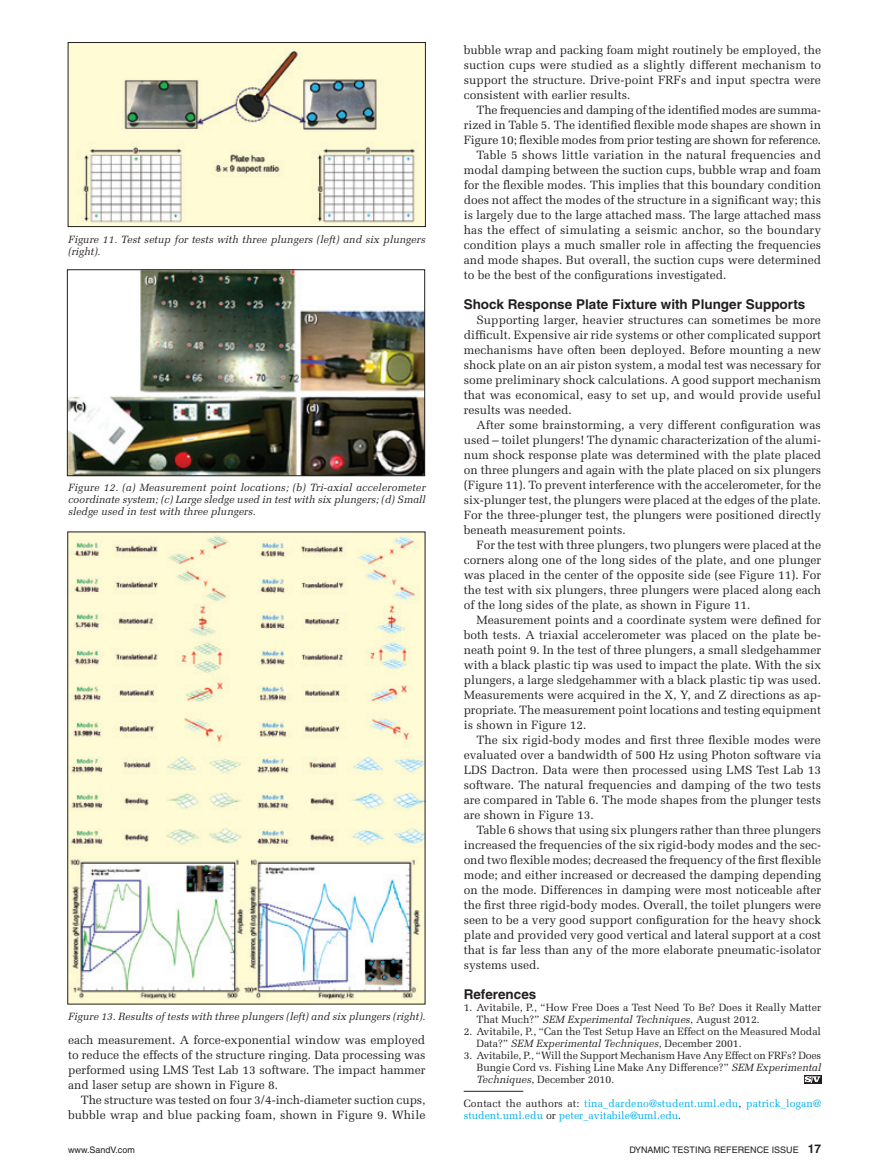
<style>
.page{position:relative;width:878px;height:1175px;background:#fff}
.page>*{position:absolute;margin:0;border:0;box-sizing:border-box;transform-origin:0 0}
.t1{font:700 13.5px "Helvetica";color:#231f20}
.t2{font:12px/15px "Melior";color:#231f20;text-align:justify}
.t3{font:10.5px/12px "Melior";color:#231f20}
.t4{font:italic 10.5px/12px "Melior";color:#231f20}
.t5{font:10.5px/12px "Melior";letter-spacing:.01em;color:#00aeef}
.t6{font:9px "Helvetica";color:#231f20}
.s1{font-style:italic}
.s2{color:#231f20}
.s3{font-weight:700;font-size:12px}
</style>
<div class="page">
<img style="left:69px;top:533px;width:354px;height:469px">
<svg style="left:804px;top:1075px;width:16px;height:9px"></svg>
<hr style="left:463px;top:1090px;width:60px;height:1px;background:#231f20">
<img style="left:70px;top:44px;width:354px;height:181px">
<div style="left:68px;top:42px;width:358px;height:185px;border:1px solid #231f20"></div>
<img style="left:69px;top:271px;width:354px;height:203px">
<div style="left:67px;top:269px;width:358px;height:207px;border:1px solid #231f20"></div>
<p class="t4" style="left:68px;top:233px;width:359px">Figure 11. Test setup for tests with three plungers (left) and six plungers (right).</p>
<p class="t4" style="left:68px;top:482px;width:359px;text-align:justify">Figure 12. (a) Measurement point locations; (b) Tri-axial accelerometer coordinate system; (c) Large sledge used in test with six plungers; (d) Small sledge used in test with three plungers.</p>
<p class="t4" style="left:68px;top:1010px;width:359px">Figure 13. Results of tests with three plungers (left) and six plungers (right).</p>
<p class="t2" style="left:68px;top:1032px;width:359px">each measurement. A force-exponential window was employed to reduce the effects of the structure ringing. Data processing was performed using LMS Test Lab 13 software. The impact hammer and laser setup are shown in Figure 8.</p>
<p class="t2" style="left:68px;top:1092px;width:359px;text-align:right">The structure was tested on four 3/4-inch-diameter suction cups, bubble wrap and blue packing foam, shown in Figure 9. While</p>
<p class="t2" style="left:463px;top:42px;width:359px">bubble wrap and packing foam might routinely be employed, the suction cups were studied as a slightly different mechanism to support the structure. Drive-point FRFs and input spectra were consistent with earlier results.</p>
<p class="t2" style="left:476px;top:102px;width:346px">The frequencies and damping of the identified modes are summa-</p>
<p class="t2" style="left:463px;top:117px;width:359px">rized in Table 5. The identified flexible mode shapes are shown in</p>
<p class="t2" style="left:463px;top:132px;width:359px">Figure 10; flexible modes from prior testing are shown for reference.</p>
<p class="t2" style="left:476px;top:147px;width:346px">Table 5 shows little variation in the natural frequencies and</p>
<p class="t2" style="left:463px;top:162px;width:359px">modal damping between the suction cups, bubble wrap and foam</p>
<p class="t2" style="left:463px;top:177px;width:359px">for the flexible modes. This implies that this boundary condition</p>
<p class="t2" style="left:463px;top:192px;width:359px">does not affect the modes of the structure in a significant way; this</p>
<p class="t2" style="left:463px;top:207px;width:359px">is largely due to the large attached mass. The large attached mass</p>
<p class="t2" style="left:463px;top:222px;width:359px">has the effect of simulating a seismic anchor, so the boundary</p>
<p class="t2" style="left:463px;top:237px;width:359px">condition plays a much smaller role in affecting the frequencies</p>
<p class="t2" style="left:463px;top:252px;width:359px">and mode shapes. But overall, the suction cups were determined</p>
<p class="t2" style="left:463px;top:267px;width:264px">to be the best of the configurations investigated.</p>
<p class="t1" style="left:463px;top:296px;width:343px">Shock Response Plate Fixture with Plunger Supports</p>
<p class="t2" style="left:463px;top:312px;width:359px;text-indent:13px">Supporting larger, heavier structures can sometimes be more difficult. Expensive air ride systems or other complicated support mechanisms have often been deployed. Before mounting a new shock plate on an air piston system, a modal test was necessary for some preliminary shock calculations. A good support mechanism that was economical, easy to set up, and would provide useful results was needed.</p>
<p class="t2" style="left:463px;top:417px;width:359px;text-indent:13px">After some brainstorming, a very different configuration was used – toilet plungers! The dynamic characterization of the alumi&shy;num shock response plate was determined with the plate placed on three plungers and again with the plate placed on six plungers (Figure 11). To prevent interference with the accelerometer, for the six-plunger test, the plungers were placed at the edges of the plate.<br>For the three-plunger test, the plungers were positioned directly beneath measurement points.</p>
<p class="t2" style="left:463px;top:537px;width:359px;text-indent:13px">For the test with three plungers, two plungers were placed at the corners along one of the long sides of the plate, and one plunger was placed in the center of the opposite side (see Figure 11). For the test with six plungers, three plungers were placed along each of the long sides of the plate, as shown in Figure 11.</p>
<p class="t2" style="left:463px;top:612px;width:359px;text-indent:13px">Measurement points and a coordinate system were defined for both tests. A triaxial accelerometer was placed on the plate be&shy;neath point 9. In the test of three plungers, a small sledgehammer with a black plastic tip was used to impact the plate. With the six plungers, a large sledgehammer with a black plastic tip was used.<br>Measurements were acquired in the X, Y, and Z directions as ap&shy;propriate. The measurement point locations and testing equipment is shown in Figure 12.</p>
<p class="t2" style="left:463px;top:732px;width:359px;text-indent:13px">The six rigid-body modes and first three flexible modes were evaluated over a bandwidth of 500 Hz using Photon software via LDS Dactron. Data were then processed using LMS Test Lab 13 software. The natural frequencies and damping of the two tests are compared in Table 6. The mode shapes from the plunger tests are shown in Figure 13.</p>
<p class="t2" style="left:463px;top:822px;width:359px;text-indent:13px">Table 6 shows that using six plungers rather than three plungers increased the frequencies of the six rigid-body modes and the sec&shy;ond two flexible modes; decreased the frequency of the first flexible mode; and either increased or decreased the damping depending on the mode. Differences in damping were most noticeable after the first three rigid-body modes. Overall, the toilet plungers were seen to be a very good support configuration for the heavy shock plate and provided very good vertical and lateral support at a cost that is far less than any of the more elaborate pneumatic-isolator systems used.</p>
<p class="t1" style="left:463px;top:986px;width:74px">References</p>
<p class="t3" style="left:476px;top:1001px;width:346px;text-indent:-13px">1. Avitabile, P., “How Free Does a Test Need To Be? Does it Really Matter<br>That Much?” <span class="s1">SEM Experimental Techniques</span>, August 2012.</p>
<p class="t3" style="left:476px;top:1025px;width:346px;text-indent:-13px">2. Avitabile, P., “Can the Test Setup Have an Effect on the Measured Modal<br>Data?” <span class="s1">SEM Experimental Techniques</span>, December 2001.</p>
<p class="t3" style="left:476px;top:1049px;width:346px;text-align:justify;text-indent:-13px">3. Avitabile, P., “Will the Support Mechanism Have Any Effect on FRFs? Does Bungie Cord vs. Fishing Line Make Any Difference?” <span class="s1">SEM Experimental Techniques</span>, December 2010.</p>
<p class="t5" style="left:463px;top:1097px;width:359px"><span class="s2">Contact the authors at:</span> tina_dardeno@student.uml.edu<span class="s2">,</span> patrick_logan@ student.uml.edu <span class="s2">or</span> peter_avitabile@uml.edu<span class="s2">.</span></p>
<p class="t6" style="left:68px;top:1144px;width:68px">www.SandV.com</p>
<p class="t6" style="left:629px;top:1144px;width:193px">DYNAMIC TESTING REFERENCE ISSUE <span class="s3">17</span></p>
</div>
